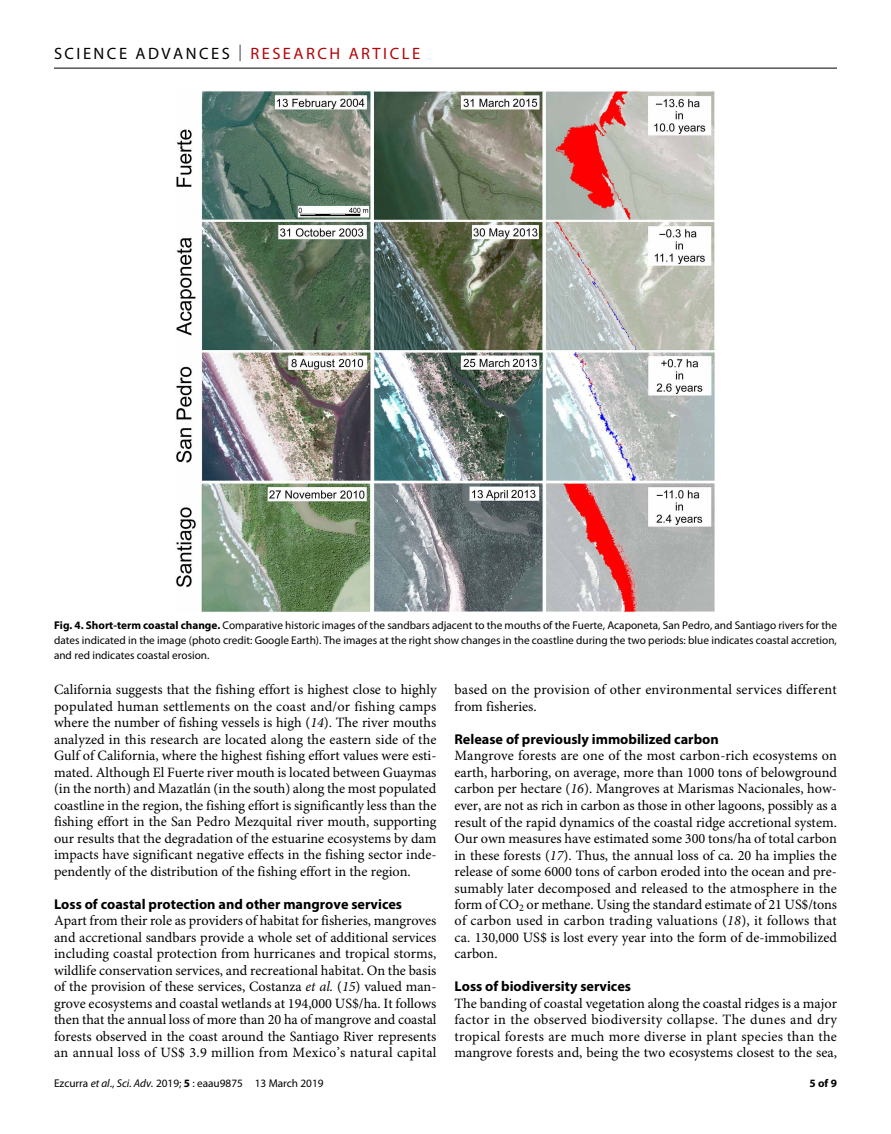
<style>
.page{position:relative;width:891px;height:1134px;background:#fff}
.page>*{position:absolute;margin:0;border:0;box-sizing:border-box;transform-origin:0 0}
.t1{font:16.5px "Myriad Pro";letter-spacing:.15em;color:#000}
.t2{font:14.25px/16.5px "Minion Pro";color:#000;text-align:justify}
.t3{font:700 14.25px "Myriad Pro";color:#000}
.t4{font:11.25px/15px "Myriad Pro";color:#000;text-align:justify}
.t5{font:700 11.25px "Myriad Pro";color:#000}
.s1{font-weight:300}
.s2{color:#b10508}
.s3{font-weight:700}
.s4{font-style:italic}
</style>
<div class="page">
<hr style="left:54px;top:68px;width:783px;height:1px;background:#000">
<img style="left:176px;top:90px;width:539px;height:522px">
<p class="t1" style="left:54px;top:40px;width:368px">SCIENCE ADVANCES <span class="s1">|</span> <span class="s2">RESEARCH ARTICLE</span></p>
<p class="t4" style="left:54px;top:617px;width:784px"><span class="s3">Fig. 4. Short-term coastal change.</span> Comparative historic images of the sandbars adjacent to the mouths of the Fuerte, Acaponeta, San Pedro, and Santiago rivers for the dates indicated in the image (photo credit: Google Earth). The images at the right show changes in the coastline during the two periods: blue indicates coastal accretion, and red indicates coastal erosion.</p>
<p class="t2" style="left:54px;top:683px;width:384px">California suggests that the fishing effort is highest close to highly populated human settlements on the coast and/or fishing camps where the number of fishing vessels is high (<span class="s4">14</span>). The river mouths analyzed in this research are located along the eastern side of the Gulf of California, where the highest fishing effort values were esti&shy;mated. Although El Fuerte river mouth is located between Guaymas (in the north) and Mazatlán (in the south) along the most populated coastline in the region, the fishing effort is significantly less than the fishing effort in the San Pedro Mezquital river mouth, supporting our results that the degradation of the estuarine ecosystems by dam impacts have significant negative effects in the fishing sector inde&shy;pendently of the distribution of the fishing effort in the region.</p>
<p class="t3" style="left:54px;top:893px;width:350px">Loss of coastal protection and other mangrove services</p>
<p class="t2" style="left:54px;top:914px;width:384px">Apart from their role as providers of habitat for fisheries, mangroves and accretional sandbars provide a whole set of additional services including coastal protection from hurricanes and tropical storms, wildlife conservation services, and recreational habitat. On the basis of the provision of these services, Costanza <span class="s4">et al.</span> (<span class="s4">15</span>) valued man&shy;grove ecosystems and coastal wetlands at 194,000 US$/ha. It follows then that the annual loss of more than 20 ha of mangrove and coastal forests observed in the coast around the Santiago River represents an annual loss of US$ 3.9 million from Mexico’s natural capital</p>
<p class="t4" style="left:54px;top:1076px;width:271px">Ezcurra <span class="s4">et al</span>., <span class="s4">Sci. Adv.</span> 2019; <span class="s3">5</span> : eaau9875 13 March 2019</p>
<p class="t2" style="left:454px;top:683px;width:384px">based on the provision of other environmental services different from fisheries.</p>
<p class="t3" style="left:454px;top:728px;width:266px">Release of previously immobilized carbon</p>
<p class="t2" style="left:454px;top:749px;width:384px">Mangrove forests are one of the most carbon-rich ecosystems on earth, harboring, on average, more than 1000 tons of belowground carbon per hectare (<span class="s4">16</span>). Mangroves at Marismas Nacionales, how&shy;ever, are not as rich in carbon as those in other lagoons, possibly as a result of the rapid dynamics of the coastal ridge accretional system.<br>Our own measures have estimated some 300 tons/ha of total carbon in these forests (<span class="s4">17</span>). Thus, the annual loss of ca. 20 ha implies the release of some 6000 tons of carbon eroded into the ocean and pre&shy;sumably later decomposed and released to the atmosphere in the form of CO<sub>2</sub> or methane. Using the standard estimate of 21 US$/tons of carbon used in carbon trading valuations (<span class="s4">18</span>), it follows that ca. 130,000 US$ is lost every year into the form of de-immobilized carbon.</p>
<p class="t3" style="left:454px;top:975px;width:178px">Loss of biodiversity services</p>
<p class="t2" style="left:454px;top:997px;width:384px">The banding of coastal vegetation along the coastal ridges is a major factor in the observed biodiversity collapse. The dunes and dry tropical forests are much more diverse in plant species than the mangrove forests and, being the two ecosystems closest to the sea,</p>
<p class="t5" style="left:810px;top:1074px;width:29px">5 of 9</p>
</div>
